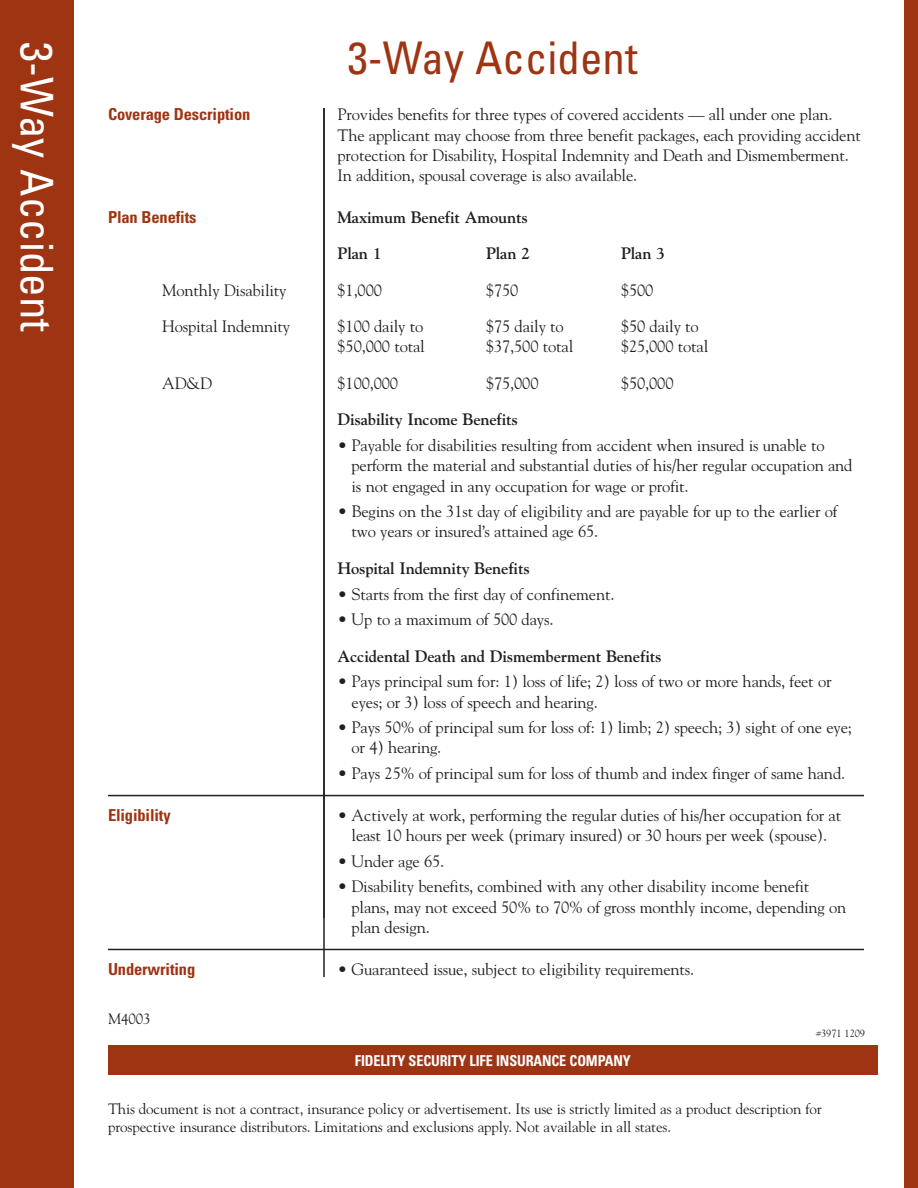
<style>
.page{position:relative;width:918px;height:1188px;background:#fff}
.page>*{position:absolute;margin:0;border:0;box-sizing:border-box;transform-origin:0 0}
.t1{font:condensed 45px "Univers";color:#9f3413}
.t2{font:condensed 45px "Univers";color:#fff}
.t3{font:16.5px/20.2px "Goudy";letter-spacing:-.01em;color:#231f20}
.t4{font:700 16.5px "Goudy";letter-spacing:-.01em;color:#231f20}
.t5{font:700 condensed 16.5px "Univers";letter-spacing:-.01em;color:#9f3413}
.t6{font:15px/18px "Goudy";letter-spacing:-.01em;color:#231f20}
.t7{font:700 condensed 15px "Univers";letter-spacing:-.01em;color:#fff;scale:.95 1}
.t8{font:10.5px "Goudy";letter-spacing:-.01em;color:#231f20}
</style>
<div class="page">
<div style="left:904px;top:0;width:14px;height:1188px;background:#9f3413"></div>
<hr style="left:108px;top:795px;width:756px;height:1px;background:#231f20">
<hr style="left:108px;top:949px;width:756px;height:1px;background:#231f20">
<div style="left:108px;top:1046px;width:770px;height:29px;background:#9f3413"></div>
<div style="left:0;top:0;width:74px;height:1188px;background:#9f3413"></div>
<hr style="left:323px;top:108px;width:2px;height:869px;background:#231f20">
<h1 class="t2" style="left:53px;top:42px;width:291px;rotate:90deg">3-Way Accident</h1>
<h1 class="t1" style="left:348px;top:42px;width:291px">3-Way Accident</h1>
<p class="t5" style="left:108px;top:108px;width:144px">Coverage Description</p>
<p class="t3" style="left:338px;top:104px;width:525px">Provides benefits for three types of covered accidents — all under one plan.<br>The applicant may choose from three benefit packages, each providing accident protection for Disability, Hospital Indemnity and Death and Dismemberment.<br>In addition, spousal coverage is also available.</p>
<p class="t5" style="left:108px;top:211px;width:90px">Plan Benefits</p>
<p class="t4" style="left:338px;top:208px;width:192px">Maximum Benefit Amounts</p>
<p class="t4" style="left:338px;top:244px;width:46px">Plan 1</p>
<p class="t4" style="left:486px;top:244px;width:46px">Plan 2</p>
<p class="t4" style="left:621px;top:244px;width:46px">Plan 3</p>
<p class="t3" style="left:162px;top:280px;width:126px">Monthly Disability</p>
<p class="t3" style="left:338px;top:280px;width:46px">$1,000</p>
<p class="t3" style="left:486px;top:280px;width:34px">$750</p>
<p class="t3" style="left:621px;top:280px;width:34px">$500</p>
<p class="t3" style="left:162px;top:316px;width:130px">Hospital Indemnity</p>
<p class="t3" style="left:338px;top:316px;width:87px">$100 daily to</p>
<p class="t3" style="left:486px;top:316px;width:79px">$75 daily to</p>
<p class="t3" style="left:621px;top:316px;width:79px">$50 daily to</p>
<p class="t3" style="left:338px;top:337px;width:89px">$50,000 total</p>
<p class="t3" style="left:486px;top:337px;width:89px">$37,500 total</p>
<p class="t3" style="left:621px;top:337px;width:89px">$25,000 total</p>
<p class="t3" style="left:162px;top:373px;width:51px">AD&amp;D</p>
<p class="t3" style="left:338px;top:373px;width:62px">$100,000</p>
<p class="t3" style="left:486px;top:373px;width:54px">$75,000</p>
<p class="t3" style="left:621px;top:373px;width:54px">$50,000</p>
<p class="t4" style="left:338px;top:410px;width:182px">Disability Income Benefits</p>
<p class="t3" style="left:352px;top:435px;width:502px;text-indent:-14px">• Payable for disabilities resulting from accident when insured is unable to perform the material and substantial duties of his/her regular occupation and is not engaged in any occupation for wage or profit.</p>
<p class="t3" style="left:352px;top:501px;width:487px;text-indent:-14px">• Begins on the 31st day of eligibility and are payable for up to the earlier of two years or insured’s attained age 65.</p>
<p class="t4" style="left:338px;top:559px;width:194px">Hospital Indemnity Benefits</p>
<p class="t3" style="left:338px;top:584px;width:279px">• Starts from the first day of confinement.</p>
<p class="t3" style="left:338px;top:609px;width:217px">• Up to a maximum of 500 days.</p>
<p class="t4" style="left:338px;top:646px;width:326px">Accidental Death and Dismemberment Benefits</p>
<p class="t3" style="left:352px;top:671px;width:482px;text-indent:-14px">• Pays principal sum for: 1) loss of life; 2) loss of two or more hands, feet or eyes; or 3) loss of speech and hearing.</p>
<p class="t3" style="left:352px;top:717px;width:502px;text-indent:-14px">• Pays 50% of principal sum for loss of: 1) limb; 2) speech; 3) sight of one eye; or 4) hearing.</p>
<p class="t3" style="left:338px;top:763px;width:509px">• Pays 25% of principal sum for loss of thumb and index finger of same hand.</p>
<p class="t5" style="left:108px;top:809px;width:64px">Eligibility</p>
<p class="t3" style="left:338px;top:805px;width:505px;text-align:center">• Actively at work, performing the regular duties of his/her occupation for at least 10 hours per week (primary insured) or 30 hours per week (spouse).</p>
<p class="t3" style="left:338px;top:851px;width:108px">• Under age 65.</p>
<p class="t3" style="left:352px;top:877px;width:496px;text-indent:-14px">• Disability benefits, combined with any other disability income benefit plans, may not exceed 50% to 70% of gross monthly income, depending on plan design.</p>
<p class="t5" style="left:108px;top:963px;width:89px">Underwriting</p>
<p class="t3" style="left:338px;top:959px;width:358px">• Guaranteed issue, subject to eligibility requirements.</p>
<p class="t6" style="left:108px;top:1009px;width:44px">M4003</p>
<p class="t7" style="left:355px;top:1055px;width:292px">FIDELITY SECURITY LIFE INSURANCE COMPANY</p>
<p class="t8" style="left:816px;top:1027px;width:51px">#3971 1209</p>
<p class="t6" style="left:108px;top:1099px;width:715px">This document is not a contract, insurance policy or advertisement. Its use is strictly limited as a product description for prospective insurance distributors. Limitations and exclusions apply. Not available in all states.</p>
</div>
